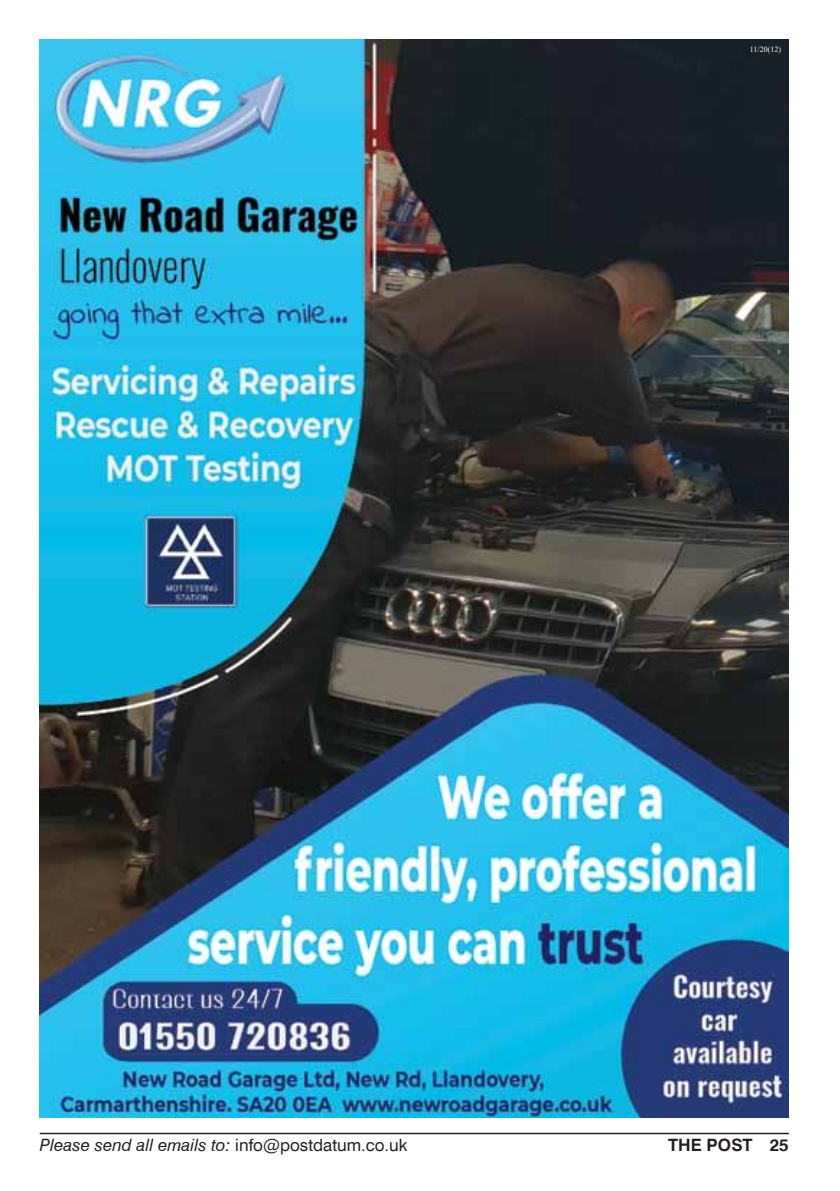
<style>
.page{position:relative;width:840px;height:1191px;background:#fff}
.page>*{position:absolute;margin:0;border:0;box-sizing:border-box;transform-origin:0 0}
.t1{font:italic 17px "Vetica";color:#231f20}
.t2{font:700 17px "Vetica";color:#231f20}
.t3{font:8px "Times New Roman";color:#fff}
.s1{font-style:normal}
</style>
<div class="page">
<img style="left:40px;top:40px;width:748px;height:1077px">
<hr style="left:40px;top:1132px;width:748px;height:2px;background:#231f20">
<p class="t3" style="left:749px;top:44px;width:33px">11/20(12)</p>
<p class="t1" style="left:40px;top:1135px;width:369px">Please send all emails to: <span class="s1">info@postdatum.co.uk</span></p>
<p class="t2" style="left:667px;top:1135px;width:122px">THE POST 25</p>
</div>
